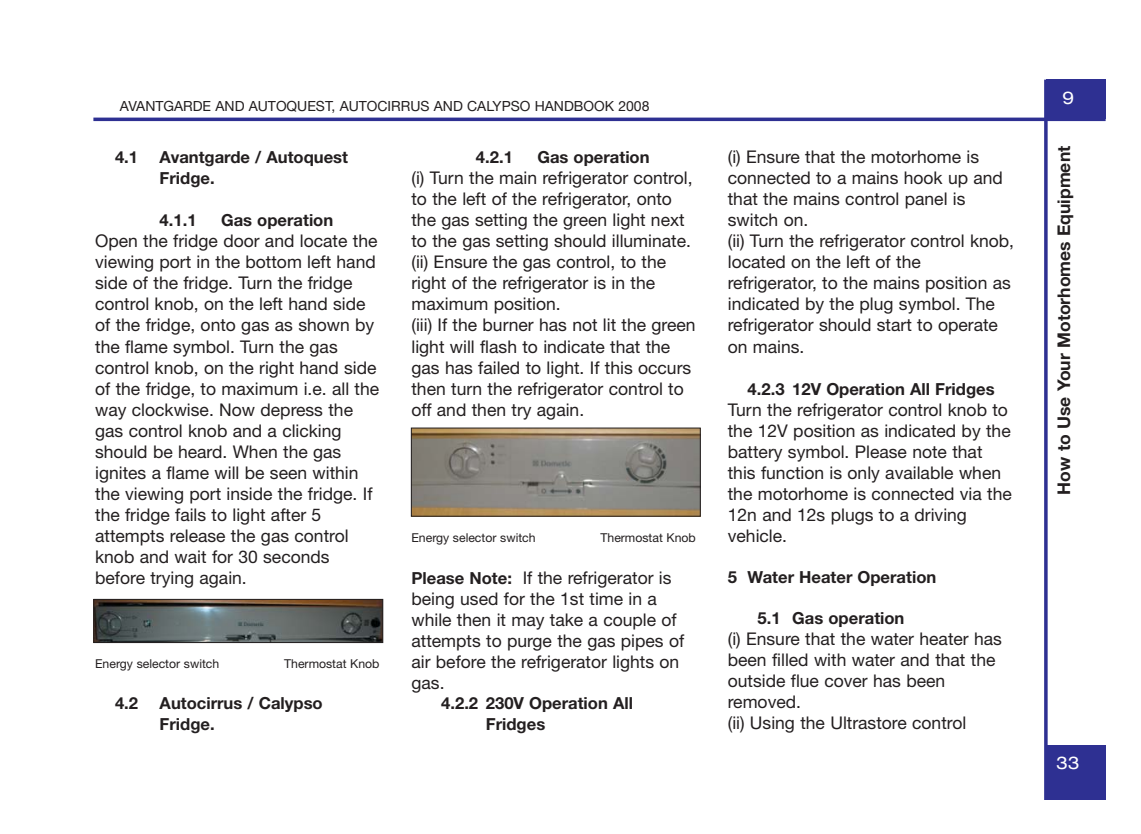
<style>
.page{position:relative;width:1141px;height:834px;background:#fff}
.page>*{position:absolute;margin:0;border:0;box-sizing:border-box;transform-origin:0 0}
.t1{font:17.5px/21px "Helvetica Neue";color:#231f20}
.t2{font:700 17.5px "Helvetica Neue";color:#231f20}
.t3{font:expanded 17.5px "Helvetica Neue";color:#fff}
.t4{font:700 16.62px/20.7px "Helvetica Neue";color:#231f20}
.t5{font:14px "Helvetica Neue";color:#231f20}
.t6{font:12.25px "Helvetica Neue";color:#231f20}
.s1{font-weight:700;font-size:16.62px}
</style>
<div class="page">
<div style="left:1046px;top:80px;width:59px;height:39px;background:#2e3092"></div>
<svg style="left:93px;top:117px;width:1012px;height:4px;fill:#2e3092"></svg>
<svg style="left:1044px;top:80px;width:4px;height:719px;fill:#2e3092"></svg>
<div style="left:1046px;top:744px;width:59px;height:55px;background:#2e3092"></div>
<img style="left:95px;top:601px;width:286px;height:40px">
<div style="left:93px;top:599px;width:290px;height:44px;border:1px solid #231f20"></div>
<img style="left:413px;top:429px;width:286px;height:85px">
<p class="t5" style="left:120px;top:101px;width:531px">AVANTGARDE AND AUTOQUEST, AUTOCIRRUS AND CALYPSO HANDBOOK 2008</p>
<p class="t4" style="left:115px;top:149px;width:25px">4.1</p>
<p class="t4" style="left:160px;top:148px;width:190px">Avantgarde / Autoquest<br>Fridge.</p>
<p class="t4" style="left:160px;top:212px;width:38px">4.1.1</p>
<p class="t4" style="left:221px;top:212px;width:114px">Gas operation</p>
<p class="t1" style="left:95px;top:232px;width:286px">Open the fridge door and locate the viewing port in the bottom left hand side of the fridge. Turn the fridge control knob, on the left hand side of the fridge, onto gas as shown by the flame symbol. Turn the gas control knob, on the right hand side of the fridge, to maximum i.e. all the way clockwise. Now depress the gas control knob and a clicking should be heard. When the gas ignites a flame will be seen within the viewing port inside the fridge. If the fridge fails to light after 5 attempts release the gas control knob and wait for 30 seconds before trying again.</p>
<p class="t6" style="left:95px;top:659px;width:126px">Energy selector switch</p>
<p class="t6" style="left:284px;top:659px;width:97px">Thermostat Knob</p>
<p class="t4" style="left:115px;top:694px;width:25px">4.2</p>
<p class="t4" style="left:160px;top:694px;width:165px">Autocirrus / Calypso<br>Fridge.</p>
<p class="t4" style="left:476px;top:149px;width:38px">4.2.1</p>
<p class="t4" style="left:537px;top:149px;width:114px">Gas operation</p>
<p class="t1" style="left:411px;top:169px;width:286px">(i) Turn the main refrigerator control, to the left of the refrigerator, onto the gas setting the green light next to the gas setting should illuminate. (ii) Ensure the gas control, to the right of the refrigerator is in the maximum position.<br>(iii) If the burner has not lit the green light will flash to indicate that the gas has failed to light. If this occurs then turn the refrigerator control to off and then try again.</p>
<p class="t6" style="left:411px;top:533px;width:126px">Energy selector switch</p>
<p class="t6" style="left:600px;top:533px;width:97px">Thermostat Knob</p>
<p class="t1" style="left:411px;top:568px;width:274px"><span class="s1">Please Note:</span> If the refrigerator is being used for the 1st time in a while then it may take a couple of attempts to purge the gas pipes of air before the refrigerator lights on gas.</p>
<p class="t4" style="left:486px;top:694px;width:149px;text-indent:-45px">4.2.2 230V Operation All<br>Fridges</p>
<p class="t1" style="left:728px;top:148px;width:288px">(i) Ensure that the motorhome is connected to a mains hook up and that the mains control panel is switch on.<br>(ii) Turn the refrigerator control knob, located on the left of the refrigerator, to the mains position as indicated by the plug symbol. The refrigerator should start to operate on mains.</p>
<p class="t4" style="left:748px;top:380px;width:248px">4.2.3 12V Operation All Fridges</p>
<p class="t1" style="left:728px;top:400px;width:286px">Turn the refrigerator control knob to the 12V position as indicated by the battery symbol. Please note that this function is only available when the motorhome is connected via the<br>12n and 12s plugs to a driving vehicle.</p>
<p class="t4" style="left:728px;top:568px;width:210px">5 Water Heater Operation</p>
<p class="t4" style="left:758px;top:608px;width:148px">5.1 Gas operation</p>
<p class="t1" style="left:728px;top:629px;width:276px">(i) Ensure that the water heater has been filled with water and that the outside flue cover has been removed.<br>(ii) Using the Ultrastore control</p>
<p class="t3" style="left:1062px;top:91px;width:13px">9</p>
<p class="t2" style="left:1058px;top:494px;width:350px;rotate:-90deg">How to Use Your Motorhomes Equipment</p>
<p class="t3" style="left:1056px;top:756px;width:25px">33</p>
</div>
